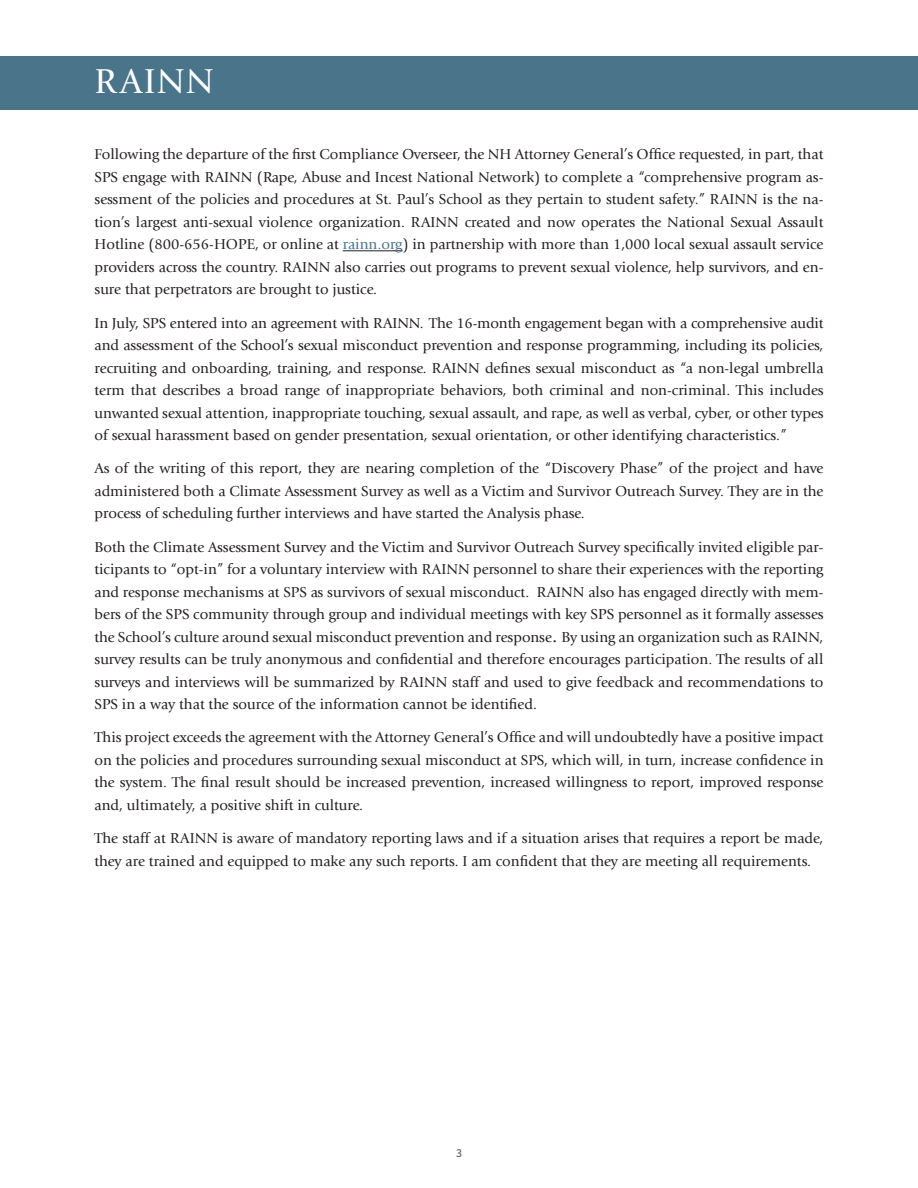
<style>
.page{position:relative;width:918px;height:1188px;background:#fff}
.page>*{position:absolute;margin:0;border:0;box-sizing:border-box;transform-origin:0 0}
.t1{font:36px "Giovanni Std";letter-spacing:.03em;color:#fff}
.body{font:15px/22.5px "Giovanni Std";color:#231f20;text-align:justify}
.t2{font:500 10.5px "Noto Sans JP";color:#63656a}
.s1{color:#49748a}
.s2{font-size:20.25px}
</style>
<div class="page">
<div style="left:0;top:56px;width:918px;height:54px;background:#49748a"></div>
<hr style="left:343px;top:250px;width:60px;height:1px;background:#231f20">
<p class="t1" style="left:94px;top:61px;width:121px">RAINN</p>
<p class="body" style="left:94px;top:143px;width:731px">Following the departure of the first Compliance Overseer, the NH Attorney General’s Office requested, in part, that SPS engage with RAINN (Rape, Abuse and Incest National Network) to complete a “comprehensive program as&shy;sessment of the policies and procedures at St. Paul’s School as they pertain to student safety.” RAINN is the na&shy;tion’s largest anti-sexual violence organization. RAINN created and now operates the National Sexual Assault Hotline (800-656-HOPE, or online at <span class="s1">rainn.org</span>) in partnership with more than 1,000 local sexual assault service providers across the country. RAINN also carries out programs to prevent sexual violence, help survivors, and en&shy;sure that perpetrators are brought to justice.</p>
<p class="body" style="left:94px;top:312px;width:731px">In July, SPS entered into an agreement with RAINN. The 16-month engagement began with a comprehensive audit and assessment of the School’s sexual misconduct prevention and response programming, including its policies, recruiting and onboarding, training, and response. RAINN defines sexual misconduct as “a non-legal umbrella term that describes a broad range of inappropriate behaviors, both criminal and non-criminal. This includes unwanted sexual attention, inappropriate touching, sexual assault, and rape, as well as verbal, cyber, or other types of sexual harassment based on gender presentation, sexual orientation, or other identifying characteristics.”</p>
<p class="body" style="left:94px;top:457px;width:731px">As of the writing of this report, they are nearing completion of the “Discovery Phase” of the project and have administered both a Climate Assessment Survey as well as a Victim and Survivor Outreach Survey. They are in the process of scheduling further interviews and have started the Analysis phase.</p>
<p class="body" style="left:94px;top:536px;width:731px">Both the Climate Assessment Survey and the Victim and Survivor Outreach Survey specifically invited eligible par&shy;ticipants to “opt-in” for a voluntary interview with RAINN personnel to share their experiences with the reporting and response mechanisms at SPS as survivors of sexual misconduct. RAINN also has engaged directly with mem&shy;bers of the SPS community through group and individual meetings with key SPS personnel as it formally assesses the School’s culture around sexual misconduct prevention and response<span class="s2">.</span> By using an organization such as RAINN, survey results can be truly anonymous and confidential and therefore encourages participation. The results of all surveys and interviews will be summarized by RAINN staff and used to give feedback and recommendations to SPS in a way that the source of the information cannot be identified.</p>
<p class="body" style="left:94px;top:727px;width:731px">This project exceeds the agreement with the Attorney General’s Office and will undoubtedly have a positive impact on the policies and procedures surrounding sexual misconduct at SPS, which will, in turn, increase confidence in the system. The final result should be increased prevention, increased willingness to report, improved response and, ultimately, a positive shift in culture.</p>
<p class="body" style="left:94px;top:827px;width:731px">The staff at RAINN is aware of mandatory reporting laws and if a situation arises that requires a report be made, they are trained and equipped to make any such reports. I am confident that they are meeting all requirements.</p>
<p class="t2" style="left:456px;top:1148px;width:7px">3</p>
</div>
